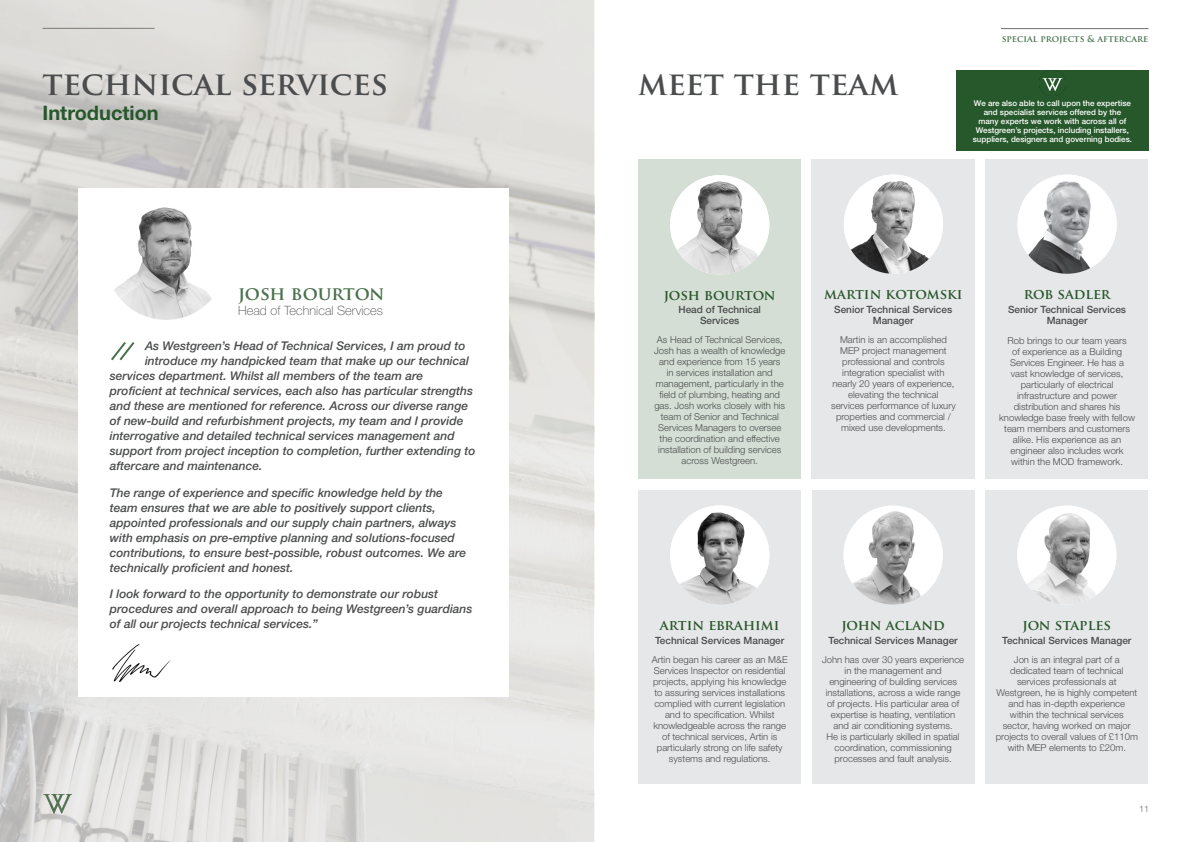
<style>
.page{position:relative;width:1191px;height:842px;background:#fff}
.page>*{position:absolute;margin:0;border:0;box-sizing:border-box;transform-origin:0 0}
.Headline{font:700 32px "Trajan Pro";color:#4b4c4d}
.t1{font:700 20px "Helvetica Neue LT Std";color:#26582b}
.Headline-2{font:700 18.3px "Trajan Pro";letter-spacing:-.015em;color:#49714b}
.Headline-3{font:700 14px "Trajan Pro";color:#29582b}
.t2{font:100 12.8px "Helvetica Neue LT Std";color:#4b4c4d}
.t3{font:italic 500 12px/15px "Helvetica Neue LT Std";color:#4b4c4d}
.t4{font:500 10px/11px "Helvetica Neue LT Std";color:#4b4c4d;text-align:center}
.t5{font:300 9.5px/11px "Helvetica Neue LT Std";color:#4b4c4d;text-align:center}
.t6{font:700 9px "Trajan Pro";color:#47714b}
.t7{font:300 9px "Helvetica Neue LT Std";color:#717074}
.t8{font:500 8px/9px "Helvetica Neue LT Std";color:#fff;text-align:center}
</style>
<div class="page">
<hr style="left:1001px;top:28px;width:147px;height:1px;background:#717074">
<svg style="left:0;top:0;width:594px;height:842px;background:#dddcda"></svg>
<div style="left:78px;top:188px;width:430px;height:508px;background:#fff"></div>
<img style="left:106px;top:199px;width:120px;height:121px;border-radius:60px">
<svg style="left:111px;top:342px;width:24px;height:19px"></svg>
<img style="left:112px;top:644px;width:59px;height:38px">
<div style="left:812px;top:159px;width:163px;height:320px;background:#e6e7e9"></div>
<img style="left:844px;top:175px;width:99px;height:99px;border-radius:50px">
<div style="left:985px;top:159px;width:163px;height:320px;background:#e6e7e9"></div>
<img style="left:1017px;top:175px;width:99px;height:99px;border-radius:50px">
<div style="left:638px;top:490px;width:163px;height:294px;background:#e6e7e9"></div>
<img style="left:670px;top:505px;width:99px;height:100px;border-radius:50px">
<div style="left:985px;top:490px;width:163px;height:294px;background:#e6e7e9"></div>
<img style="left:1017px;top:508px;width:99px;height:96px">
<div style="left:638px;top:159px;width:163px;height:320px;background:#d4ded5"></div>
<img style="left:670px;top:175px;width:99px;height:99px;border-radius:50px">
<div style="left:812px;top:490px;width:162px;height:294px;background:#e6e7e9"></div>
<img style="left:843px;top:508px;width:99px;height:97px">
<div style="left:956px;top:70px;width:192px;height:81px;background:#26582b"></div>
<img style="left:1039px;top:70px;width:26px;height:26px">
<p class="Headline" style="left:43px;top:63px;width:347px">TECHNICAL SERVICES</p>
<p class="t1" style="left:43px;top:101px;width:118px">Introduction</p>
<p class="Headline-2" style="left:238px;top:282px;width:148px">JOSH BOURTON</p>
<p class="t2" style="left:238px;top:303px;width:146px">Head of Technical Services</p>
<p class="t3" style="left:145px;top:338px;width:322px">As Westgreen’s Head of Technical Services, I am proud to</p>
<p class="t3" style="left:145px;top:353px;width:325px">introduce my handpicked team that make up our technical</p>
<p class="t3" style="left:110px;top:368px;width:315px">services department. Whilst all members of the team are</p>
<p class="t3" style="left:110px;top:383px;width:365px">proficient at technical services, each also has particular strengths</p>
<p class="t3" style="left:110px;top:398px;width:360px">and these are mentioned for reference. Across our diverse range</p>
<p class="t3" style="left:110px;top:413px;width:355px">of new-build and refurbishment projects, my team and I provide</p>
<p class="t3" style="left:110px;top:428px;width:346px">interrogative and detailed technical services management and</p>
<p class="t3" style="left:110px;top:443px;width:367px">support from project inception to completion, further extending to</p>
<p class="t3" style="left:110px;top:458px;width:154px">aftercare and maintenance.</p>
<p class="t3" style="left:110px;top:485px;width:358px">The range of experience and specific knowledge held by the team ensures that we are able to positively support clients, appointed professionals and our supply chain partners, always with emphasis on pre-emptive planning and solutions-focused contributions, to ensure best-possible, robust outcomes. We are technically proficient and honest.</p>
<p class="t3" style="left:110px;top:586px;width:364px">I look forward to the opportunity to demonstrate our robust procedures and overall approach to being Westgreen’s guardians of all our projects technical services.”</p>
<p class="Headline" style="left:638px;top:63px;width:262px">MEET THE TEAM</p>
<p class="t6" style="left:1001px;top:33px;width:148px">SPECIAL PROJECTS &amp; AFTERCARE</p>
<p class="t8" style="left:972px;top:99px;width:161px">We are also able to call upon the expertise and specialist services offered by the many experts we work with across all of Westgreen’s projects, including installers, suppliers, designers and governing bodies.</p>
<p class="Headline-3" style="left:664px;top:286px;width:113px">JOSH BOURTON</p>
<p class="t4" style="left:678px;top:304px;width:84px">Head of Technical<br>Services</p>
<p class="t5" style="left:654px;top:334px;width:133px">As Head of Technical Services,<br>Josh has a wealth of knowledge and experience from 15 years<br>in services installation and management, particularly in the field of plumbing, heating and gas. Josh works closely with his team of Senior and Technical<br>Services Managers to oversee the coordination and effective installation of building services across Westgreen.</p>
<p class="Headline-3" style="left:824px;top:285px;width:140px">MARTIN KOTOMSKI</p>
<p class="t4" style="left:834px;top:303px;width:120px">Senior Technical Services<br>Manager</p>
<p class="t5" style="left:831px;top:334px;width:126px">Martin is an accomplished<br>MEP project management professional and controls integration specialist with nearly 20 years of experience, elevating the technical services performance of luxury properties and commercial / mixed use developments.</p>
<p class="Headline-3" style="left:1023px;top:285px;width:88px">ROB SADLER</p>
<p class="t4" style="left:1008px;top:304px;width:120px">Senior Technical Services<br>Manager</p>
<p class="t5" style="left:999px;top:335px;width:137px">Rob brings to our team years<br>of experience as a Building<br>Services Engineer. He has a<br>vast knowledge of services, particularly of electrical infrastructure and power distribution and shares his knowledge base freely with fellow team members and customers alike. His experience as an engineer also includes work within the MOD framework.</p>
<p class="Headline-3" style="left:660px;top:616px;width:121px">ARTIN EBRAHIMI</p>
<p class="t4" style="left:655px;top:635px;width:131px">Technical Services Manager</p>
<p class="t5" style="left:652px;top:654px;width:137px">Artin began his career as an M&amp;E<br>Services Inspector on residential projects, applying his knowledge to assuring services installations complied with current legislation and to specification. Whilst knowledgeable across the range of technical services, Artin is particularly strong on life safety systems and regulations.</p>
<p class="Headline-3" style="left:841px;top:616px;width:105px">JOHN ACLAND</p>
<p class="t4" style="left:828px;top:635px;width:131px">Technical Services Manager</p>
<p class="t5" style="left:822px;top:654px;width:144px">John has over 30 years experience in the management and engineering of building services installations, across a wide range of projects. His particular area of expertise is heating, ventilation and air conditioning systems.<br>He is particularly skilled in spatial coordination, commissioning processes and fault analysis.</p>
<p class="Headline-3" style="left:1022px;top:616px;width:90px">JON STAPLES</p>
<p class="t4" style="left:1002px;top:635px;width:131px">Technical Services Manager</p>
<p class="t5" style="left:995px;top:654px;width:144px">Jon is an integral part of a dedicated team of technical services professionals at<br>Westgreen, he is highly competent and has in-depth experience within the technical services sector, having worked on major projects to overall values of £110m with MEP elements to £20m.</p>
<p class="t7" style="left:1139px;top:804px;width:12px">11</p>
</div>
